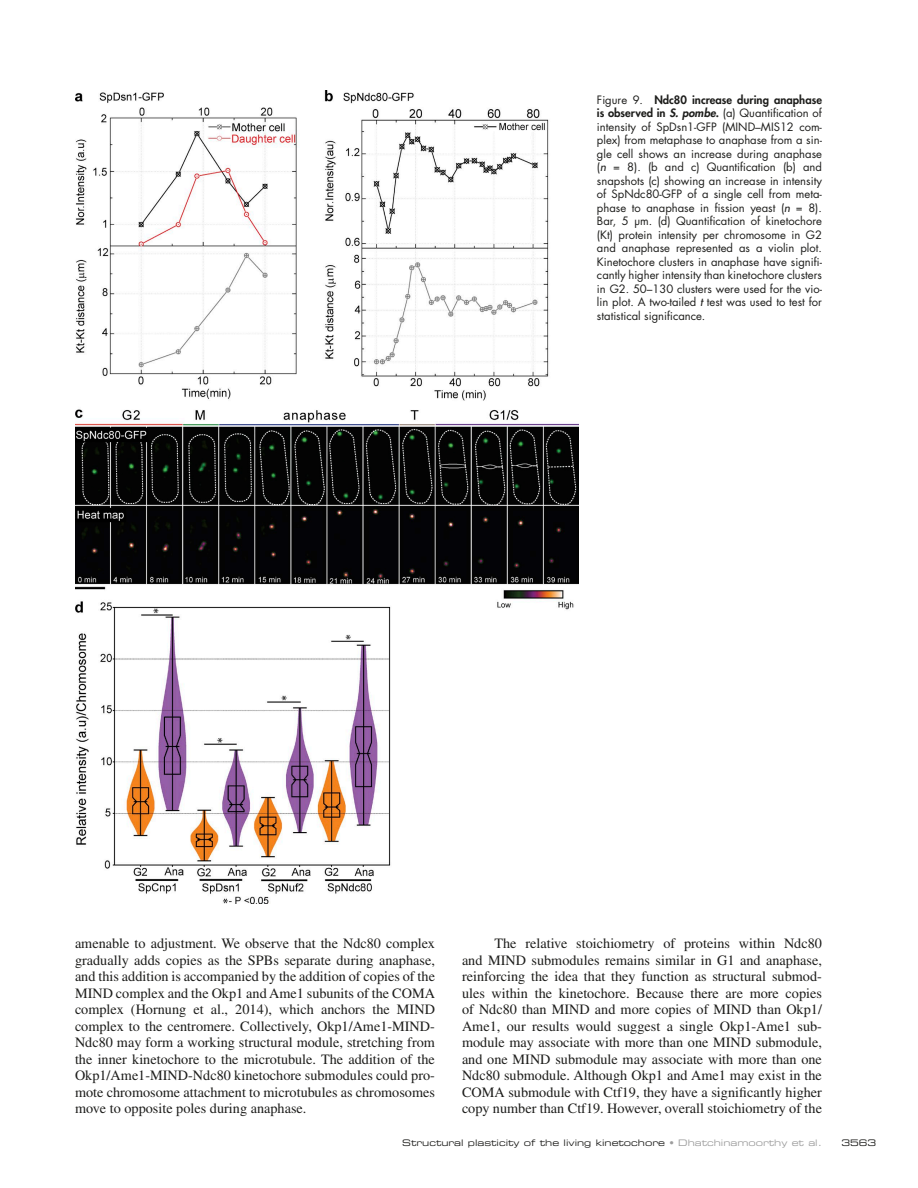
<style>
.page{position:relative;width:918px;height:1188px;background:#fff}
.page>*{position:absolute;margin:0;border:0;box-sizing:border-box;transform-origin:0 0}
.t1{font:14.25px/16.5px "Times LT Std";color:#1d1d1b;text-align:justify}
.t2{font:11.25px/13.5px "Futura Std";color:#1d1d1b;text-align:justify}
.t3{font:9px "Eurostile LT Std Ex 2";color:#1d1d1b}
.s1{font-weight:800}
.s2{font-weight:800;font-style:italic}
.s3{font-weight:500;font-style:italic}
.s4{color:#9d9d9d}
</style>
<div class="page">
<img style="left:75px;top:90px;width:504px;height:814px">
<p class="t2" style="left:597px;top:93px;width:227px">Figure 9. <span class="s1">Ndc80 increase during anaphase is observed in</span> <span class="s2">S. pombe</span><span class="s1">.</span> (a) Quantification of intensity of SpDsn1-GFP (MIND–MIS12 com&shy;plex) from metaphase to anaphase from a sin&shy;gle cell shows an increase during anaphase (<span class="s3">n</span> = 8). (b and c) Quantification (b) and snapshots (c) showing an increase in intensity of SpNdc80-GFP of a single cell from meta&shy;phase to anaphase in fission yeast (<span class="s3">n</span> = 8).<br>Bar, 5 µm. (d) Quantification of kinetochore (Kt) protein intensity per chromosome in G2 and anaphase represented as a violin plot.<br>Kinetochore clusters in anaphase have signifi&shy;cantly higher intensity than kinetochore clusters in G2. 50–130 clusters were used for the vio&shy;lin plot. A two-tailed <span class="s3">t</span> test was used to test for statistical significance.</p>
<p class="t1" style="left:75px;top:935px;width:362px">amenable to adjustment. We observe that the Ndc80 complex gradually adds copies as the SPBs separate during anaphase, and this addition is accompanied by the addition of copies of the MIND complex and the Okp1 and Ame1 subunits of the COMA complex (Hornung et al., 2014), which anchors the MIND complex to the centromere. Collectively, Okp1/Ame1-MIND-Ndc80 may form a working structural module, stretching from the inner kinetochore to the microtubule. The addition of the Okp1/Ame1-MIND-Ndc80 kinetochore submodules could pro&shy;mote chromosome attachment to microtubules as chromosomes move to opposite poles during anaphase.</p>
<p class="t1" style="left:462px;top:935px;width:362px;text-indent:32px">The relative stoichiometry of proteins within Ndc80 and MIND submodules remains similar in G1 and anaphase, reinforcing the idea that they function as structural submod&shy;ules within the kinetochore. Because there are more copies of Ndc80 than MIND and more copies of MIND than Okp1/ Ame1, our results would suggest a single Okp1-Ame1 sub&shy;module may associate with more than one MIND submodule, and one MIND submodule may associate with more than one Ndc80 submodule. Although Okp1 and Ame1 may exist in the COMA submodule with Ctf19, they have a significantly higher copy number than Ctf19. However, overall stoichiometry of the</p>
<p class="t3" style="left:402px;top:1136px;width:421px">Structural plasticity of the living kinetochore <span class="s4">• Dhatchinamoorthy et al.</span></p>
<p class="t3" style="left:841px;top:1136px;width:36px">3563</p>
</div>
